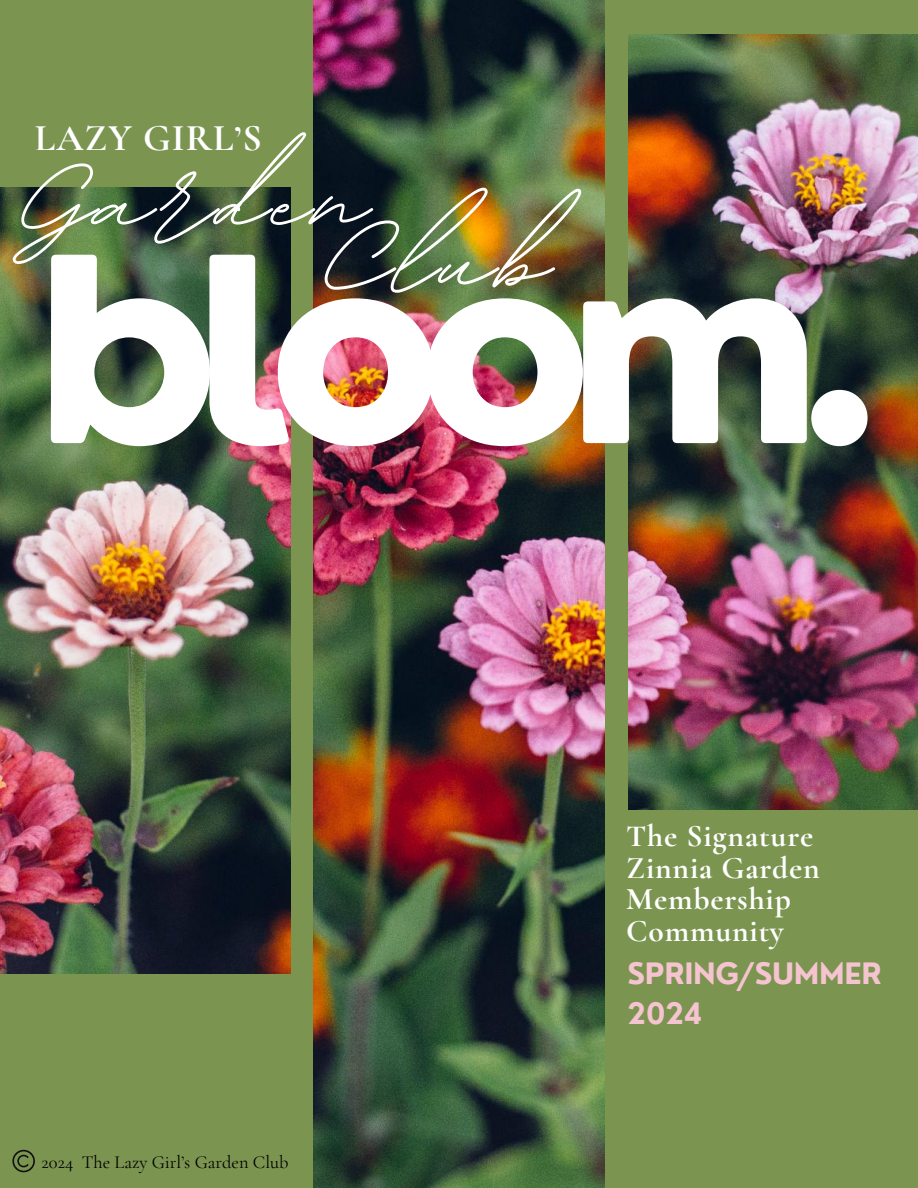
<style>
.page{position:relative;width:918px;height:1188px;background:#7b9551}
.page>*{position:absolute;margin:0;border:0;box-sizing:border-box;transform-origin:0 0}
.t1{font:800 251.25px "Nourd";letter-spacing:-.11em;color:#fff}
.t2{font:700 187.05px "BD Script";color:#fff}
.t3{font:700 178.2px "BD Script";letter-spacing:.03em;color:#fff}
.t4{font:700 37.8px "Cormorant Garamond";letter-spacing:.03em;color:#fff}
.t5{font:700 31.5px/31.5px "Cormorant Garamond";letter-spacing:.025em;color:#fff}
.t6{font:700 28.8px/39.3px "Nourd";letter-spacing:-.015em;color:#f6c4d1}
.t7{font:18.3px "Cormorant Garamond";color:#000}
</style>
<div class="page">
<img style="left:314px;top:0;width:290px;height:1188px">
<img style="left:628px;top:35px;width:290px;height:775px">
<img style="left:0;top:188px;width:290px;height:785px">
<svg style="left:12px;top:1150px;width:23px;height:22px"></svg>
<p class="t4" style="left:35px;top:115px;width:229px">LAZY GIRL’S</p>
<h3 class="t3" style="left:21px;top:84px;width:348px">Garden</h3>
<h2 class="t2" style="left:329px;top:137px;width:222px">Club</h2>
<h1 class="t1" style="left:34px;top:192px;width:852px">bloom.</h1>
<p class="t7" style="left:42px;top:1151px;width:249px">2024 The Lazy Girl’s Garden Club</p>
<p class="t5" style="left:626px;top:820px;width:195px">The Signature<br>Zinnia Garden<br>Membership<br>Community</p>
<p class="t6" style="left:628px;top:954px;width:256px">SPRING/SUMMER<br>2024</p>
</div>
